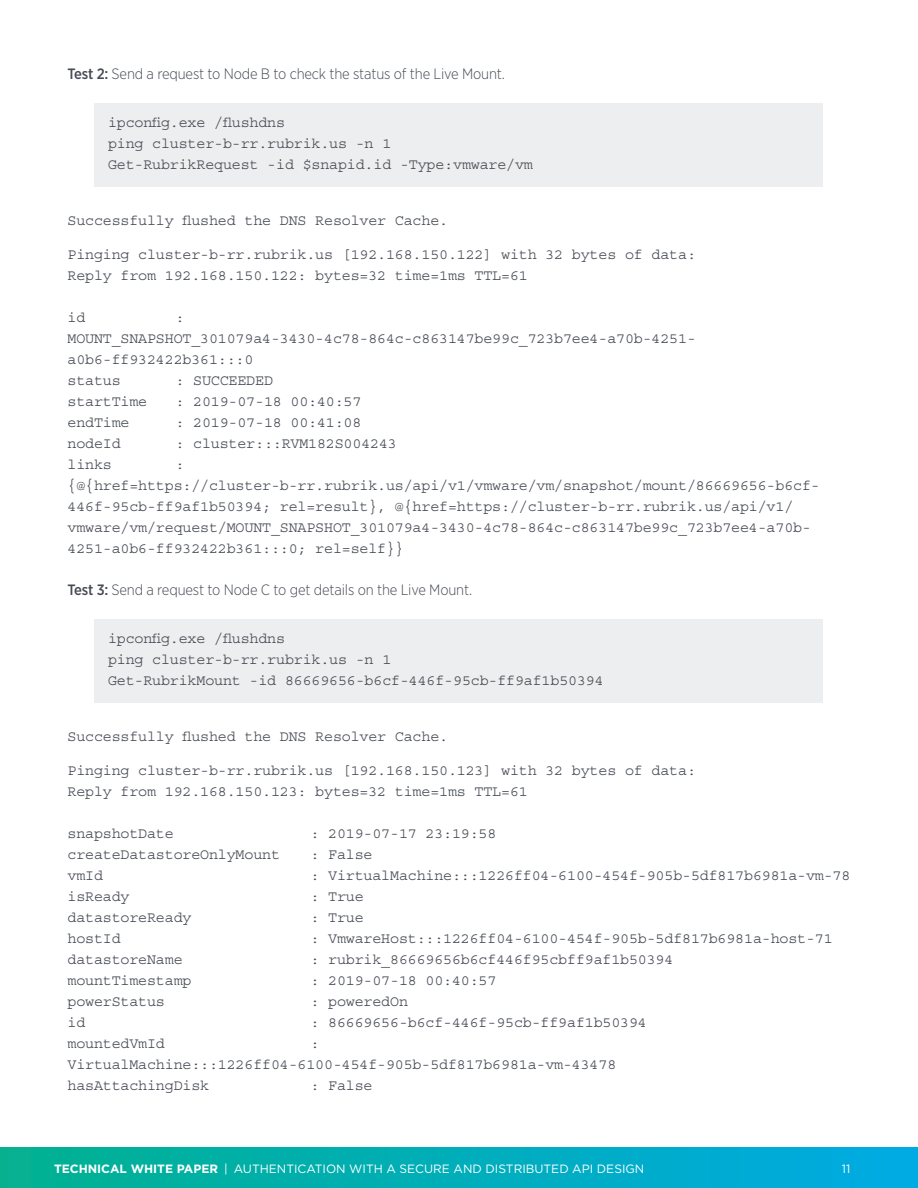
<style>
.page{position:relative;width:918px;height:1188px;background:#fff}
.page>*{position:absolute;margin:0;border:0;box-sizing:border-box;transform-origin:0 0}
.TechMkt_body_copy{font:15px/21px "Courier";letter-spacing:-.01em;color:#464b54}
.TechMkt_Code_Shaded{font:15px "Courier";letter-spacing:-.01em;color:#464b54}
.TechMkt_body_copy-2{font:300 15px "Gotham Narrow";letter-spacing:-.01em;color:#464b54}
.t1{font:12px "Gotham";color:#fff}
.s1{font-weight:500}
.s2{font-weight:700}
</style>
<div class="page">
<div style="left:0;top:1148px;width:918px;height:40px;background:linear-gradient(to right,#01b190,#00aae4)"></div>
<div style="left:94px;top:103px;width:730px;height:42px;background:#eceeef"></div>
<div style="left:94px;top:145px;width:730px;height:42px;background:#eceeef"></div>
<div style="left:94px;top:619px;width:730px;height:42px;background:#eceeef"></div>
<div style="left:94px;top:661px;width:730px;height:42px;background:#eceeef"></div>
<p class="TechMkt_body_copy-2" style="left:68px;top:65px;width:439px"><span class="s1">Test 2:</span> Send a request to Node B to check the status of the Live Mount.</p>
<p class="TechMkt_Code_Shaded" style="left:108px;top:115px;width:179px">ipconfig.exe /flushdns</p>
<p class="TechMkt_Code_Shaded" style="left:108px;top:136px;width:285px">ping cluster-b-rr.rubrik.us -n 1</p>
<p class="TechMkt_Code_Shaded" style="left:108px;top:157px;width:426px">Get-RubrikRequest -id $snapid.id -Type:vmware/vm</p>
<p class="TechMkt_body_copy" style="left:68px;top:210px;width:382px">Successfully flushed the DNS Resolver Cache.</p>
<p class="TechMkt_body_copy" style="left:68px;top:245px;width:630px">Pinging cluster-b-rr.rubrik.us [192.168.150.122] with 32 bytes of data:</p>
<p class="TechMkt_body_copy" style="left:68px;top:266px;width:462px">Reply from 192.168.150.122: bytes=32 time=1ms TTL=61</p>
<p class="TechMkt_body_copy" style="left:68px;top:308px;width:19px">id</p>
<p class="TechMkt_body_copy" style="left:68px;top:308px;width:630px;text-indent:108px">:<br>MOUNT_SNAPSHOT_301079a4-3430-4c78-864c-c863147be99c_723b7ee4-a70b-4251- a0b6-ff932422b361:::0</p>
<p class="TechMkt_body_copy" style="left:68px;top:371px;width:55px">status</p>
<p class="TechMkt_body_copy" style="left:176px;top:371px;width:99px">: SUCCEEDED</p>
<p class="TechMkt_body_copy" style="left:68px;top:392px;width:81px">startTime</p>
<p class="TechMkt_body_copy" style="left:176px;top:392px;width:187px">: 2019-07-18 00:40:57</p>
<p class="TechMkt_body_copy" style="left:68px;top:413px;width:64px">endTime</p>
<p class="TechMkt_body_copy" style="left:176px;top:413px;width:187px">: 2019-07-18 00:41:08</p>
<p class="TechMkt_body_copy" style="left:68px;top:434px;width:55px">nodeId</p>
<p class="TechMkt_body_copy" style="left:176px;top:434px;width:223px">: cluster:::RVM182S004243</p>
<p class="TechMkt_body_copy" style="left:68px;top:455px;width:46px">links</p>
<p class="TechMkt_body_copy" style="left:68px;top:455px;width:754px;text-indent:108px">: {@{href=https://cluster-b-rr.rubrik.us/api/v1/vmware/vm/snapshot/mount/86669656-b6cf-446f-95cb-ff9af1b50394; rel=result}, @{href=https://cluster-b-rr.rubrik.us/api/v1/ vmware/vm/request/MOUNT_SNAPSHOT_301079a4-3430-4c78-864c-c863147be99c_723b7ee4-a70b-4251-a0b6-ff932422b361:::0; rel=self}}</p>
<p class="TechMkt_body_copy-2" style="left:68px;top:581px;width:406px"><span class="s1">Test 3:</span> Send a request to Node C to get details on the Live Mount.</p>
<p class="TechMkt_Code_Shaded" style="left:108px;top:631px;width:179px">ipconfig.exe /flushdns</p>
<p class="TechMkt_Code_Shaded" style="left:108px;top:652px;width:285px">ping cluster-b-rr.rubrik.us -n 1</p>
<p class="TechMkt_Code_Shaded" style="left:108px;top:673px;width:497px">Get-RubrikMount -id 86669656-b6cf-446f-95cb-ff9af1b50394</p>
<p class="TechMkt_body_copy" style="left:68px;top:726px;width:382px">Successfully flushed the DNS Resolver Cache.</p>
<p class="TechMkt_body_copy" style="left:68px;top:761px;width:630px">Pinging cluster-b-rr.rubrik.us [192.168.150.123] with 32 bytes of data:</p>
<p class="TechMkt_body_copy" style="left:68px;top:782px;width:462px">Reply from 192.168.150.123: bytes=32 time=1ms TTL=61</p>
<p class="TechMkt_body_copy" style="left:68px;top:824px;width:108px">snapshotDate</p>
<p class="TechMkt_body_copy" style="left:310px;top:824px;width:187px">: 2019-07-17 23:19:58</p>
<p class="TechMkt_body_copy" style="left:68px;top:845px;width:214px">createDatastoreOnlyMount</p>
<p class="TechMkt_body_copy" style="left:310px;top:845px;width:64px">: False</p>
<p class="TechMkt_body_copy" style="left:68px;top:866px;width:37px">vmId</p>
<p class="TechMkt_body_copy" style="left:310px;top:866px;width:541px">: VirtualMachine:::1226ff04-6100-454f-905b-5df817b6981a-vm-78</p>
<p class="TechMkt_body_copy" style="left:68px;top:887px;width:64px">isReady</p>
<p class="TechMkt_body_copy" style="left:310px;top:887px;width:55px">: True</p>
<p class="TechMkt_body_copy" style="left:68px;top:908px;width:126px">datastoreReady</p>
<p class="TechMkt_body_copy" style="left:310px;top:908px;width:55px">: True</p>
<p class="TechMkt_body_copy" style="left:68px;top:929px;width:55px">hostId</p>
<p class="TechMkt_body_copy" style="left:310px;top:929px;width:524px">: VmwareHost:::1226ff04-6100-454f-905b-5df817b6981a-host-71</p>
<p class="TechMkt_body_copy" style="left:68px;top:950px;width:117px">datastoreName</p>
<p class="TechMkt_body_copy" style="left:310px;top:950px;width:365px">: rubrik_86669656b6cf446f95cbff9af1b50394</p>
<p class="TechMkt_body_copy" style="left:68px;top:971px;width:126px">mountTimestamp</p>
<p class="TechMkt_body_copy" style="left:310px;top:971px;width:187px">: 2019-07-18 00:40:57</p>
<p class="TechMkt_body_copy" style="left:68px;top:992px;width:99px">powerStatus</p>
<p class="TechMkt_body_copy" style="left:310px;top:992px;width:99px">: poweredOn</p>
<p class="TechMkt_body_copy" style="left:68px;top:1013px;width:19px">id</p>
<p class="TechMkt_body_copy" style="left:310px;top:1013px;width:338px">: 86669656-b6cf-446f-95cb-ff9af1b50394</p>
<p class="TechMkt_body_copy" style="left:68px;top:1034px;width:99px">mountedVmId</p>
<p class="TechMkt_body_copy" style="left:68px;top:1034px;width:550px;text-indent:243px">:<br>VirtualMachine:::1226ff04-6100-454f-905b-5df817b6981a-vm-43478</p>
<p class="TechMkt_body_copy" style="left:68px;top:1076px;width:143px">hasAttachingDisk</p>
<p class="TechMkt_body_copy" style="left:310px;top:1076px;width:64px">: False</p>
<p class="t1" style="left:54px;top:1161px;width:592px"><span class="s2">TECHNICAL WHITE PAPER</span> | AUTHENTICATION WITH A SECURE AND DISTRIBUTED API DESIGN</p>
<p class="t1" style="left:842px;top:1161px;width:10px">11</p>
</div>
